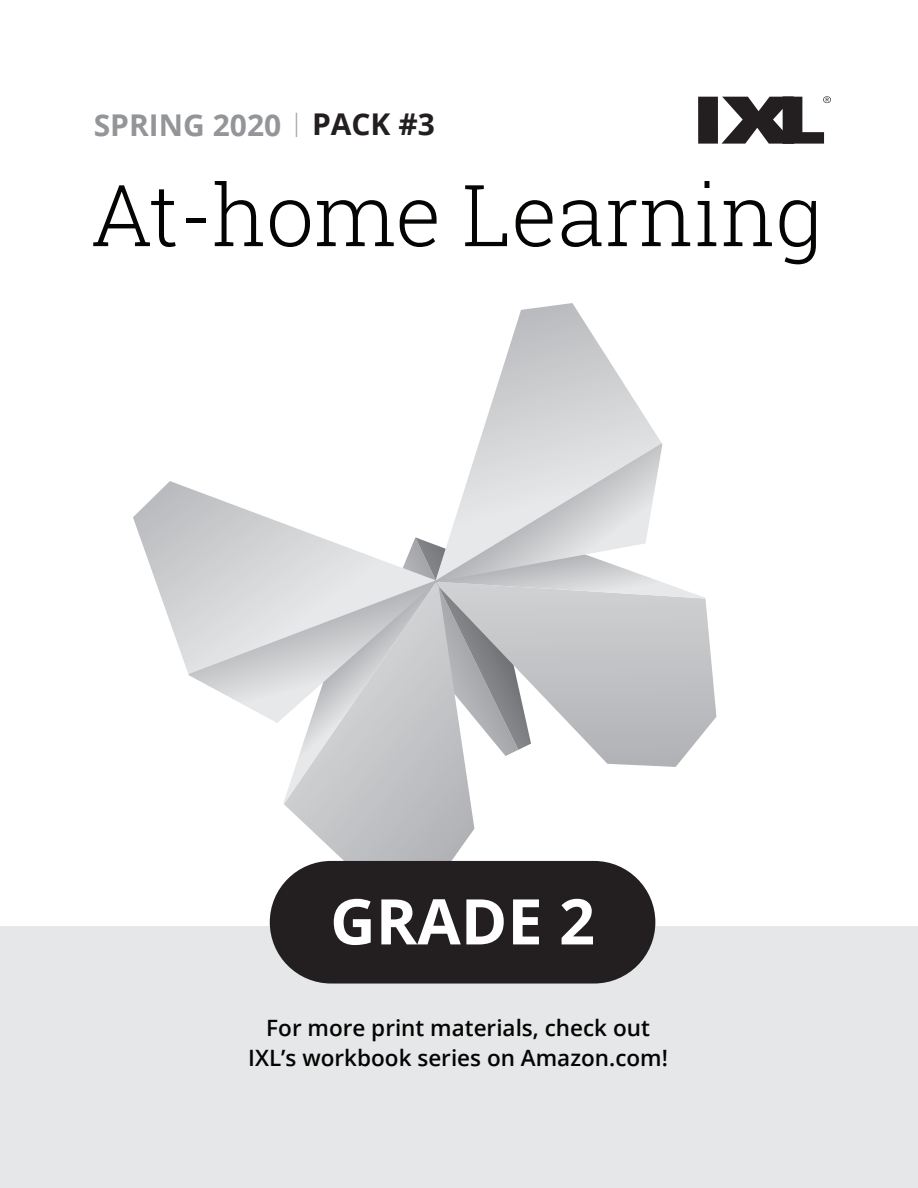
<style>
.page{position:relative;width:918px;height:1188px;background:#fff}
.page>*{position:absolute;margin:0;border:0;box-sizing:border-box;transform-origin:0 0}
.t1{font:300 85.5px "Roboto Slab";color:#040503}
.t2{font:700 63px "Open Sans";color:#fff}
.t3{font:700 30px "Open Sans";color:#939598}
.t4{font:600 22.5px/30px "Open Sans";color:#040503;text-align:center}
.s1{color:#231f20}
</style>
<div class="page">
<svg style="left:133px;top:481px;width:55px;height:191px"></svg>
<svg style="left:284px;top:804px;width:190px;height:79px"></svg>
<svg style="left:479px;top:303px;width:183px;height:140px"></svg>
<svg style="left:705px;top:598px;width:11px;height:133px"></svg>
<svg style="left:188px;top:443px;width:517px;height:361px"></svg>
<div style="left:698px;top:97px;width:20px;height:47px;background:#231f20"></div>
<svg style="left:722px;top:96px;width:109px;height:48px"></svg>
<div style="left:0;top:926px;width:918px;height:262px;background:#e6e7e9"></div>
<div style="left:270px;top:861px;width:385px;height:123px;background:#231f20;border-radius:61px"></div>
<svg style="left:296px;top:113px;width:1px;height:24px"></svg>
<h3 class="t3" style="left:94px;top:104px;width:343px">SPRING 2020 <span class="s1">PACK #3</span></h3>
<h1 class="t1" style="left:91px;top:157px;width:734px">At-home Learning</h1>
<h2 class="t2" style="left:330px;top:877px;width:266px">GRADE 2</h2>
<p class="t4" style="left:248px;top:1013px;width:421px">For more print materials, check out<br>IXL’s workbook series on Amazon.com!</p>
</div>
